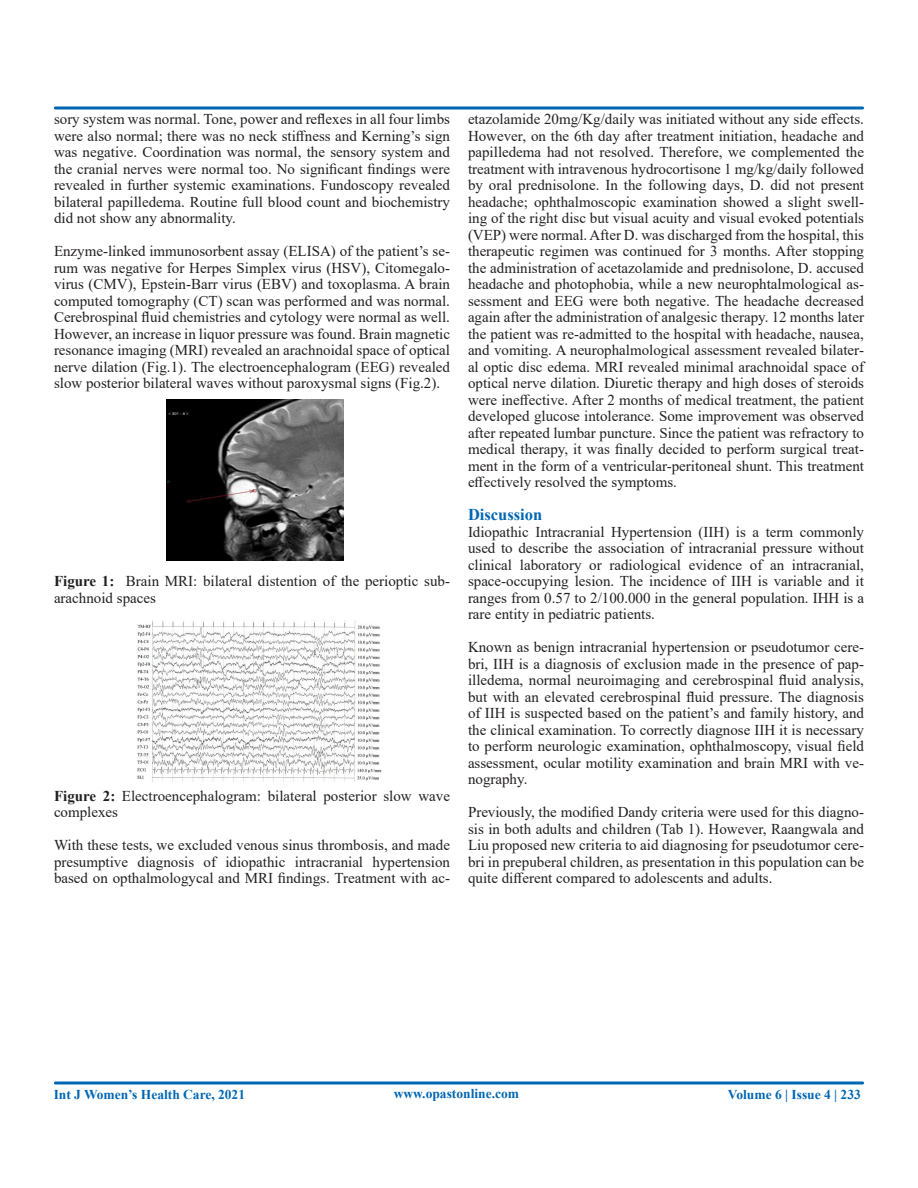
<style>
.page{position:relative;width:918px;height:1188px;background:#fff}
.page>*{position:absolute;margin:0;border:0;box-sizing:border-box;transform-origin:0 0}
.t1{font:700 18px "Arial";color:#000}
.t2{font:700 16.5px "Times New Roman";color:#0166b3}
.t3{font:15px/16.5px "Times New Roman";color:#231f20;text-align:justify}
.t4{font:700 13.5px "Times New Roman";color:#0166b3}
.s1{font-weight:700}
</style>
<div class="page">
<div style="left:54px;top:106px;width:810px;height:4px;border:2px solid #0166b3"></div>
<div style="left:54px;top:1082px;width:810px;height:2px;border:2px solid #0166b3"></div>
<img style="left:167px;top:399px;width:176px;height:162px">
<img style="left:137px;top:620px;width:245px;height:161px">
<p class="t3" style="left:54px;top:111px;width:398px">sory system was normal. Tone, power and reflexes in all four limbs were also normal; there was no neck stiffness and Kerning’s sign was negative. Coordination was normal, the sensory system and the cranial nerves were normal too. No significant findings were revealed in further systemic examinations. Fundoscopy revealed bilateral papilledema. Routine full blood count and biochemistry did not show any abnormality.</p>
<p class="t3" style="left:54px;top:243px;width:398px">Enzyme-linked immunosorbent assay (ELISA) of the patient’s se&shy;rum was negative for Herpes Simplex virus (HSV), Citomegalo&shy;virus (CMV), Epstein-Barr virus (EBV) and toxoplasma. A brain computed tomography (CT) scan was performed and was normal.<br>Cerebrospinal fluid chemistries and cytology were normal as well.<br>However, an increase in liquor pressure was found. Brain magnetic resonance imaging (MRI) revealed an arachnoidal space of optical nerve dilation (Fig.1). The electroencephalogram (EEG) revealed slow posterior bilateral waves without paroxysmal signs (Fig.2).</p>
<p class="t3" style="left:54px;top:573px;width:397px"><span class="s1">Figure 1:</span> Brain MRI: bilateral distention of the perioptic sub&shy;arachnoid spaces</p>
<p class="t3" style="left:54px;top:787px;width:398px"><span class="s1">Figure 2:</span> Electroencephalogram: bilateral posterior slow wave complexes</p>
<p class="t3" style="left:54px;top:837px;width:398px">With these tests, we excluded venous sinus thrombosis, and made presumptive diagnosis of idiopathic intracranial hypertension based on opthalmologycal and MRI findings. Treatment with ac-</p>
<p class="t1" style="left:136px;top:841px;width:124px">REFERENCES</p>
<p class="t3" style="left:468px;top:111px;width:398px">etazolamide 20mg/Kg/daily was initiated without any side effects.<br>However, on the 6th day after treatment initiation, headache and papilledema had not resolved. Therefore, we complemented the treatment with intravenous hydrocortisone 1 mg/kg/daily followed by oral prednisolone. In the following days, D. did not present headache; ophthalmoscopic examination showed a slight swell&shy;ing of the right disc but visual acuity and visual evoked potentials (VEP) were normal. After D. was discharged from the hospital, this therapeutic regimen was continued for 3 months. After stopping the administration of acetazolamide and prednisolone, D. accused headache and photophobia, while a new neurophtalmological as&shy;sessment and EEG were both negative. The headache decreased again after the administration of analgesic therapy. 12 months later the patient was re-admitted to the hospital with headache, nausea, and vomiting. A neurophalmological assessment revealed bilater&shy;al optic disc edema. MRI revealed minimal arachnoidal space of optical nerve dilation. Diuretic therapy and high doses of steroids were ineffective. After 2 months of medical treatment, the patient developed glucose intolerance. Some improvement was observed after repeated lumbar puncture. Since the patient was refractory to medical therapy, it was finally decided to perform surgical treat&shy;ment in the form of a ventricular-peritoneal shunt. This treatment effectively resolved the symptoms.</p>
<p class="t2" style="left:468px;top:503px;width:76px">Discussion</p>
<p class="t3" style="left:468px;top:523px;width:398px">Idiopathic Intracranial Hypertension (IIH) is a term commonly used to describe the association of intracranial pressure without clinical laboratory or radiological evidence of an intracranial, space-occupying lesion. The incidence of IIH is variable and it ranges from 0.57 to 2/100.000 in the general population. IHH is a rare entity in pediatric patients.</p>
<p class="t3" style="left:468px;top:639px;width:398px">Known as benign intracranial hypertension or pseudotumor cere&shy;bri, IIH is a diagnosis of exclusion made in the presence of pap&shy;illedema, normal neuroimaging and cerebrospinal fluid analysis, but with an elevated cerebrospinal fluid pressure. The diagnosis of IIH is suspected based on the patient’s and family history, and the clinical examination. To correctly diagnose IIH it is necessary to perform neurologic examination, ophthalmoscopy, visual field assessment, ocular motility examination and brain MRI with ve&shy;nography.</p>
<p class="t3" style="left:468px;top:804px;width:398px">Previously, the modified Dandy criteria were used for this diagno&shy;sis in both adults and children (Tab 1). However, Raangwala and Liu proposed new criteria to aid diagnosing for pseudotumor cere&shy;bri in prepuberal children, as presentation in this population can be quite different compared to adolescents and adults.</p>
<p class="t4" style="left:54px;top:1084px;width:193px">Int J Women’s Health Care, 2021</p>
<p class="t4" style="left:394px;top:1084px;width:127px">www.opastonline.com</p>
<p class="t4" style="left:728px;top:1084px;width:134px">Volume 6 | Issue 4 | 233</p>
</div>
